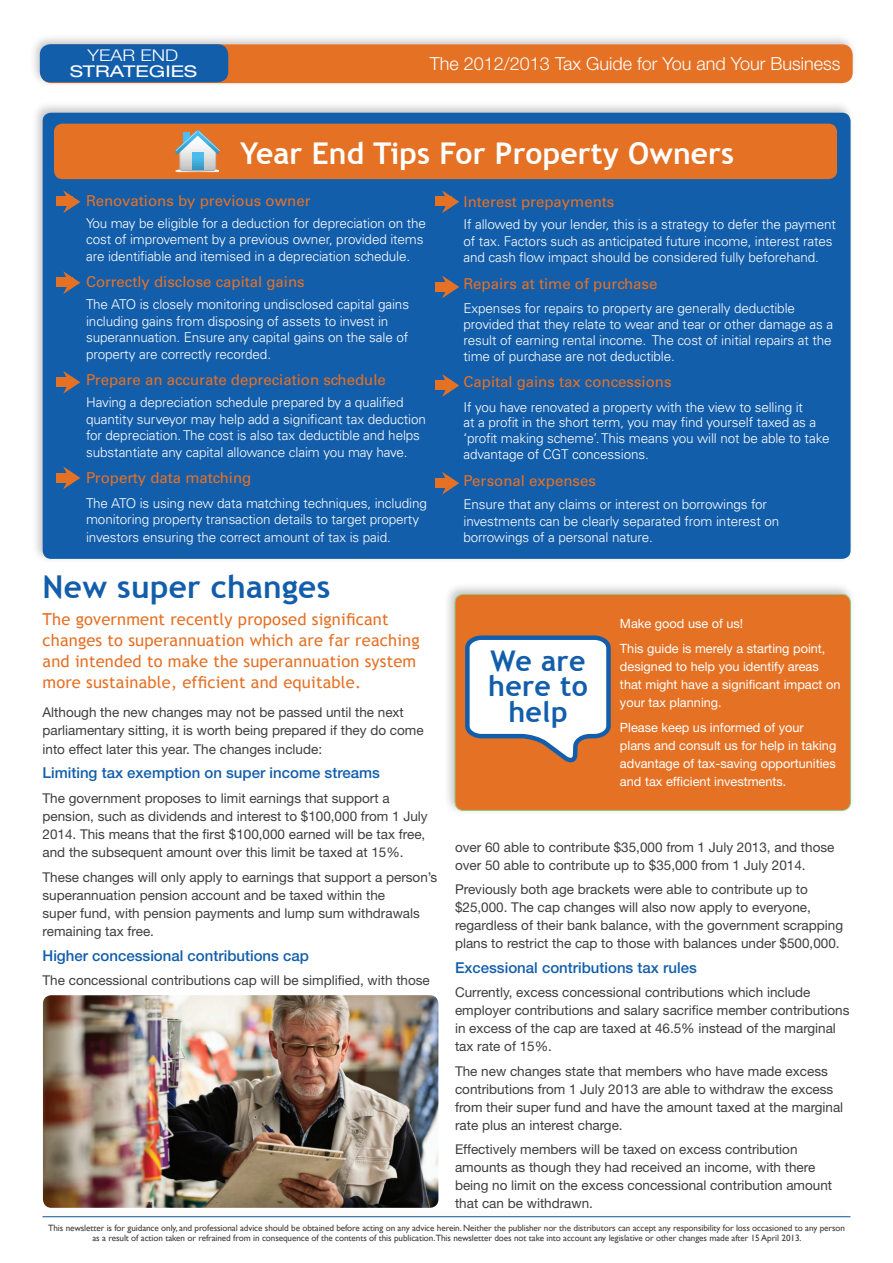
<style>
.page{position:relative;width:893px;height:1263px;background:#fff}
.page>*{position:absolute;margin:0;border:0;box-sizing:border-box;transform-origin:0 0}
.Article_Heading{font:700 31.5px "Trebuchet MS";letter-spacing:.01em;color:#135eab}
.Article_Heading-2{font:700 30px "Trebuchet MS";letter-spacing:.005em;color:#fff}
.Article_Heading-3{font:700 28.5px/25.5px "Trebuchet MS";letter-spacing:.01em;color:#135eab;text-align:center}
.Body_Text{font:300 18px "Helvetica Neue LT Std";color:#fff}
.Article_Heading-4{font:16.5px/21.3px "Trebuchet MS";letter-spacing:.01em;color:#e57125}
.YES_MASTHEAD{font:expanded 16.2px "Helvetica Neue LT Std";color:#fff;scale:1.18 1}
.YES_MASTHEAD-2{font:300 16.2px "Helvetica Neue LT Std";color:#fff;scale:1.18 1}
.Body_Text-2{font:15px "Univers LT Std";color:#e57125}
.Article_Heading-5{font:500 15px "Helvetica Neue LT Std";color:#135eab}
.Article_Heading-6{font:13.5px/18px "Helvetica Neue LT Std";color:#3e3e3f}
.Body_Text-3{font:300 13.5px/16.5px "Univers LT Std";letter-spacing:-.01em;color:#fff}
.Article_Heading-7{font:12.75px/18.1px "Helvetica Neue LT Std";color:#fff}
.t1{font:9.15px/9.8px "Gill Sans";letter-spacing:-.01em;color:#3e3e3f;text-align:center}
</style>
<div class="page">
<div style="left:32px;top:1205px;width:822px;height:17px;background:#231f20;opacity:.2"></div>
<hr style="left:43px;top:1216px;width:807px;height:1px;background:#105395">
<div style="left:31px;top:101px;width:825px;height:463px;background:#231f20;opacity:.25"></div>
<div style="left:43px;top:113px;width:807px;height:446px;background:#135eab;border-radius:9px"></div>
<div style="left:54px;top:124px;width:783px;height:55px;background:#e57125;border-radius:9px"></div>
<div style="left:443px;top:583px;width:412px;height:232px;background:#231f20;opacity:.25"></div>
<div style="left:455px;top:594px;width:395px;height:216px;background:#e57125;border-radius:9px"></div>
<div style="left:455px;top:594px;width:396px;height:217px;border:1px solid #94c879;border-radius:9px"></div>
<img style="left:43px;top:995px;width:395px;height:213px">
<div style="left:435px;top:282px;width:17px;height:9px;background:#e57125"></div>
<svg style="left:442px;top:276px;width:17px;height:22px"></svg>
<div style="left:435px;top:380px;width:17px;height:10px;background:#e57125"></div>
<svg style="left:442px;top:374px;width:17px;height:23px"></svg>
<div style="left:435px;top:478px;width:17px;height:10px;background:#e57125"></div>
<svg style="left:442px;top:472px;width:17px;height:23px"></svg>
<div style="left:56px;top:278px;width:17px;height:9px;background:#e57125"></div>
<svg style="left:63px;top:271px;width:17px;height:23px"></svg>
<div style="left:56px;top:377px;width:17px;height:10px;background:#e57125"></div>
<svg style="left:63px;top:371px;width:17px;height:23px"></svg>
<div style="left:56px;top:473px;width:17px;height:9px;background:#e57125"></div>
<svg style="left:63px;top:466px;width:17px;height:23px"></svg>
<div style="left:56px;top:197px;width:17px;height:9px;background:#e57125"></div>
<svg style="left:63px;top:190px;width:17px;height:23px"></svg>
<div style="left:435px;top:197px;width:17px;height:9px;background:#e57125"></div>
<svg style="left:442px;top:190px;width:17px;height:23px"></svg>
<svg style="left:465px;top:635px;width:146px;height:128px"></svg>
<svg style="left:175px;top:130px;width:45px;height:42px"></svg>
<div style="left:29px;top:33px;width:828px;height:55px;background:#231f20;opacity:.25"></div>
<div style="left:40px;top:44px;width:813px;height:39px;background:#e57125;border-radius:11px"></div>
<div style="left:40px;top:44px;width:188px;height:38px;background:#135eab;border-radius:11px"></div>
<p class="YES_MASTHEAD-2" style="left:87px;top:45px;width:78px">YEAR END</p>
<p class="YES_MASTHEAD" style="left:70px;top:62px;width:109px">STRATEGIES</p>
<p class="Body_Text" style="left:430px;top:53px;width:412px">The 2012/2013 Tax Guide for You and Your Business</p>
<p class="Body_Text" style="left:494px;top:53px;width:12px">1</p>
<p class="Body_Text" style="left:540px;top:53px;width:12px">2</p>
<p class="Article_Heading-2" style="left:240px;top:134px;width:495px">Year End Tips For Property Owners</p>
<p class="Body_Text-2" style="left:86px;top:192px;width:226px">Renovations by previous owner</p>
<p class="Body_Text-3" style="left:86px;top:215px;width:341px">You may be eligible for a deduction for depreciation on the cost of improvement by a previous owner, provided items are identifiable and itemised in a depreciation schedule.</p>
<p class="Body_Text-2" style="left:86px;top:273px;width:220px">Correctly disclose capital gains</p>
<p class="Body_Text-3" style="left:86px;top:296px;width:324px">The ATO is closely monitoring undisclosed capital gains including gains from disposing of assets to invest in superannuation. Ensure any capital gains on the sale of property are correctly recorded.</p>
<p class="Body_Text-2" style="left:86px;top:371px;width:301px">Prepare an accurate depreciation schedule</p>
<p class="Body_Text-3" style="left:86px;top:394px;width:341px">Having a depreciation schedule prepared by a qualified quantity surveyor may help add a significant tax deduction for depreciation. The cost is also tax deductible and helps substantiate any capital allowance claim you may have.</p>
<p class="Body_Text-2" style="left:86px;top:469px;width:167px">Property data matching</p>
<p class="Body_Text-3" style="left:86px;top:495px;width:342px;line-height:15.9px">The ATO is using new data matching techniques, including monitoring property transaction details to target property</p>
<p class="Body_Text-3" style="left:86px;top:528px;width:306px">investors ensuring the correct amount of tax is paid.</p>
<p class="Article_Heading" style="left:43px;top:568px;width:289px">New super changes</p>
<p class="Article_Heading-4" style="left:43px;top:608px;width:379px">The government recently proposed significant changes to superannuation which are far reaching and intended to make the superannuation system more sustainable, efficient and equitable.</p>
<p class="Article_Heading-6" style="left:43px;top:703px;width:383px">Although the new changes may not be passed until the next parliamentary sitting, it is worth being prepared if they do come into effect later this year. The changes include:</p>
<p class="Article_Heading-5" style="left:43px;top:764px;width:339px">Limiting tax exemption on super income streams</p>
<p class="Article_Heading-6" style="left:43px;top:788px;width:387px">The government proposes to limit earnings that support a pension, such as dividends and interest to $100,000 from 1 July 2014. This means that the first $100,000 earned will be tax free, and the subsequent amount over this limit be taxed at 15%.</p>
<p class="Article_Heading-6" style="left:43px;top:867px;width:396px">These changes will only apply to earnings that support a person’s superannuation pension account and be taxed within the<br>super fund, with pension payments and lump sum withdrawals remaining tax free.</p>
<p class="Article_Heading-5" style="left:43px;top:946px;width:268px">Higher concessional contributions cap</p>
<p class="Article_Heading-6" style="left:43px;top:971px;width:389px">The concessional contributions cap will be simplified, with those</p>
<p class="Body_Text-2" style="left:463px;top:192px;width:152px">Interest prepayments</p>
<p class="Body_Text-3" style="left:463px;top:216px;width:374px">If allowed by your lender, this is a strategy to defer the payment of tax. Factors such as anticipated future income, interest rates and cash flow impact should be considered fully beforehand.</p>
<p class="Body_Text-2" style="left:463px;top:275px;width:195px">Repairs at time of purchase</p>
<p class="Body_Text-3" style="left:463px;top:300px;width:371px;line-height:15.9px">Expenses for repairs to property are generally deductible provided that they relate to wear and tear or other damage as a result of earning rental income. The cost of initial repairs at the time of purchase are not deductible.</p>
<p class="Body_Text-2" style="left:463px;top:373px;width:210px">Capital gains tax concessions</p>
<p class="Body_Text-3" style="left:463px;top:399px;width:368px;line-height:15.9px">If you have renovated a property with the view to selling it<br>at a profit in the short term, you may find yourself taxed as a ‘profit making scheme’. This means you will not be able to take advantage of CGT concessions.</p>
<p class="Body_Text-2" style="left:463px;top:472px;width:134px">Personal expenses</p>
<p class="Body_Text-3" style="left:463px;top:496px;width:317px">Ensure that any claims or interest on borrowings for investments can be clearly separated from interest on borrowings of a personal nature.</p>
<p class="Article_Heading-3" style="left:488px;top:648px;width:101px">We are here to help</p>
<p class="Article_Heading-7" style="left:620px;top:614px;width:125px">Make good use of us!</p>
<p class="Article_Heading-7" style="left:620px;top:639px;width:222px">This guide is merely a starting point, designed to help you identify areas that might have a significant impact on your tax planning.</p>
<p class="Article_Heading-7" style="left:620px;top:718px;width:218px">Please keep us informed of your plans and consult us for help in taking advantage of tax-saving opportunities and tax efficient investments.</p>
<p class="Article_Heading-6" style="left:455px;top:837px;width:381px">over 60 able to contribute $35,000 from 1 July 2013, and those over 50 able to contribute up to $35,000 from 1 July 2014.</p>
<p class="Article_Heading-6" style="left:455px;top:880px;width:390px">Previously both age brackets were able to contribute up to $25,000. The cap changes will also now apply to everyone, regardless of their bank balance, with the government scrapping plans to restrict the cap to those with balances under $500,000.</p>
<p class="Article_Heading-5" style="left:455px;top:958px;width:243px">Excessional contributions tax rules</p>
<p class="Article_Heading-6" style="left:455px;top:983px;width:396px">Currently, excess concessional contributions which include employer contributions and salary sacrifice member contributions in excess of the cap are taxed at 46.5% instead of the marginal tax rate of 15%.</p>
<p class="Article_Heading-6" style="left:455px;top:1062px;width:390px">The new changes state that members who have made excess contributions from 1 July 2013 are able to withdraw the excess from their super fund and have the amount taxed at the marginal rate plus an interest charge.</p>
<p class="Article_Heading-6" style="left:455px;top:1140px;width:379px">Effectively members will be taxed on excess contribution amounts as though they had received an income, with there being no limit on the excess concessional contribution amount that can be withdrawn.</p>
<p class="t1" style="left:48px;top:1223px;width:798px">This newsletter is for guidance only, and professional advice should be obtained before acting on any advice herein. Neither the publisher nor the distributors can accept any responsibility for loss occasioned to any person as a result of action taken or refrained from in consequence of the contents of this publication.This newsletter does not take into account any legislative or other changes made after 15 April 2013.</p>
</div>
